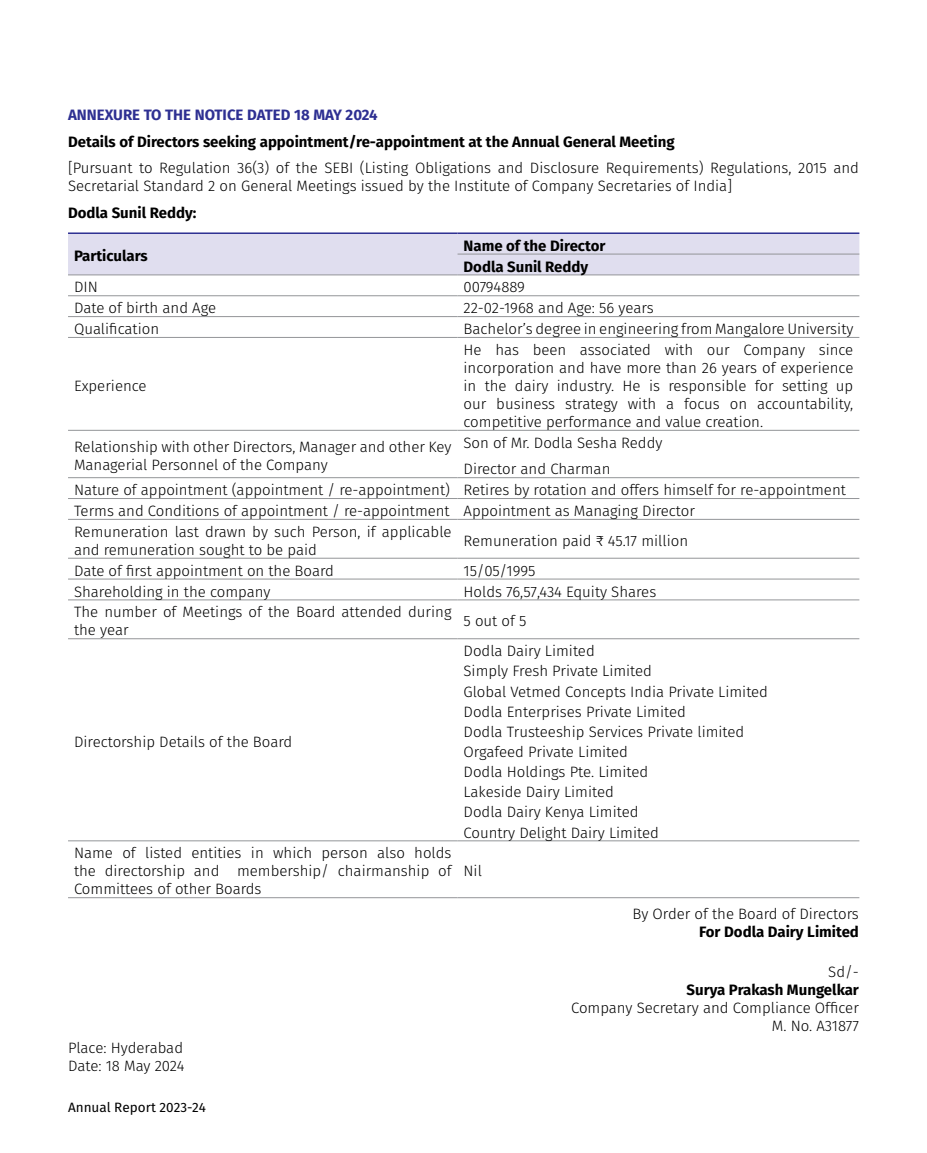
<style>
.page{position:relative;width:927px;height:1153px;background:#fff}
.page>*{position:absolute;margin:0;border:0;box-sizing:border-box;transform-origin:0 0}
.t1{font:300 15px/18px "Fira Sans";color:#000}
.t2{font:700 15px/20.9px "Fira Sans";color:#000}
.t3{font:700 15px "Fira Sans";color:#2e3092}
.t4{font:13.5px "Fira Sans";color:#000}
</style>
<div class="page">
<div style="left:68px;top:234px;width:791px;height:40px;background:#e0deef"></div>
<hr style="left:458px;top:254px;width:401px;height:1px;background:#939598">
<hr style="left:68px;top:897px;width:390px;height:1px;background:#939598">
<hr style="left:458px;top:897px;width:401px;height:1px;background:#939598">
<hr style="left:68px;top:232px;width:390px;height:2px;background:#2e3092">
<hr style="left:458px;top:232px;width:401px;height:2px;background:#2e3092">
<hr style="left:68px;top:274px;width:390px;height:1px;background:#939598">
<hr style="left:458px;top:274px;width:401px;height:1px;background:#939598">
<hr style="left:68px;top:295px;width:390px;height:1px;background:#939598">
<hr style="left:458px;top:295px;width:401px;height:1px;background:#939598">
<hr style="left:68px;top:316px;width:390px;height:1px;background:#939598">
<hr style="left:68px;top:337px;width:390px;height:1px;background:#939598">
<hr style="left:458px;top:316px;width:401px;height:1px;background:#939598">
<hr style="left:458px;top:337px;width:401px;height:1px;background:#939598">
<hr style="left:68px;top:430px;width:390px;height:1px;background:#939598">
<hr style="left:458px;top:430px;width:401px;height:1px;background:#939598">
<hr style="left:68px;top:477px;width:390px;height:1px;background:#939598">
<hr style="left:458px;top:477px;width:401px;height:1px;background:#939598">
<hr style="left:68px;top:498px;width:390px;height:1px;background:#939598">
<hr style="left:458px;top:498px;width:401px;height:1px;background:#939598">
<hr style="left:68px;top:519px;width:390px;height:1px;background:#939598">
<hr style="left:458px;top:519px;width:401px;height:1px;background:#939598">
<hr style="left:68px;top:558px;width:390px;height:1px;background:#939598">
<hr style="left:458px;top:558px;width:401px;height:1px;background:#939598">
<hr style="left:68px;top:578px;width:390px;height:1px;background:#939598">
<hr style="left:458px;top:578px;width:401px;height:1px;background:#939598">
<hr style="left:68px;top:599px;width:390px;height:1px;background:#939598">
<hr style="left:458px;top:599px;width:401px;height:1px;background:#939598">
<hr style="left:68px;top:638px;width:390px;height:1px;background:#939598">
<hr style="left:458px;top:638px;width:401px;height:1px;background:#939598">
<hr style="left:68px;top:840px;width:390px;height:1px;background:#939598">
<hr style="left:458px;top:840px;width:401px;height:1px;background:#939598">
<p class="t3" style="left:68px;top:102px;width:311px">ANNEXURE TO THE NOTICE DATED 18 MAY 2024</p>
<p class="t2" style="left:68px;top:130px;width:608px">Details of Directors seeking appointment/re-appointment at the Annual General Meeting</p>
<p class="t1" style="left:68px;top:159px;width:792px">[Pursuant to Regulation 36(3) of the SEBI (Listing Obligations and Disclosure Requirements) Regulations, 2015 and<br>Secretarial Standard 2 on General Meetings issued by the Institute of Company Secretaries of India]</p>
<p class="t2" style="left:68px;top:201px;width:130px">Dodla Sunil Reddy:</p>
<p class="t2" style="left:74px;top:244px;width:75px">Particulars</p>
<p class="t2" style="left:464px;top:234px;width:143px">Name of the Director<br>Dodla Sunil Reddy</p>
<p class="t1" style="left:74px;top:278px;width:25px">DIN</p>
<p class="t1" style="left:464px;top:278px;width:63px">00794889</p>
<p class="t1" style="left:74px;top:299px;width:144px">Date of birth and Age</p>
<p class="t1" style="left:464px;top:299px;width:192px">22-02-1968 and Age: 56 years</p>
<p class="t1" style="left:74px;top:320px;width:87px">Qualification</p>
<p class="t1" style="left:464px;top:320px;width:391px">Bachelor’s degree in engineering from Mangalore University</p>
<p class="t1" style="left:74px;top:376px;width:74px">Experience</p>
<p class="t1" style="left:464px;top:340px;width:391px;text-align:justify">He has been associated with our Company since incorporation and have more than 26 years of experience in the dairy industry. He is responsible for setting up our business strategy with a focus on accountability, competitive performance and value creation.</p>
<p class="t1" style="left:74px;top:437px;width:379px">Relationship with other Directors, Manager and other Key<br>Managerial Personnel of the Company</p>
<p class="t1" style="left:464px;top:429px;width:200px;line-height:26.5px">Son of Mr. Dodla Sesha Reddy<br>Director and Charman</p>
<p class="t1" style="left:74px;top:479px;width:773px;line-height:20.9px">Nature of appointment (appointment / re-appointment) Retires by rotation and offers himself for re-appointment<br>Terms and Conditions of appointment / re-appointment Appointment as Managing Director<br>Remuneration last drawn by such Person, if applicable</p>
<p class="t1" style="left:74px;top:540px;width:244px">and remuneration sought to be paid</p>
<p class="t1" style="left:464px;top:531px;width:226px">Remuneration paid ₹ 45.17 million</p>
<p class="t1" style="left:74px;top:561px;width:261px">Date of first appointment on the Board</p>
<p class="t1" style="left:464px;top:561px;width:74px">15/05/1995</p>
<p class="t1" style="left:74px;top:582px;width:198px">Shareholding in the company</p>
<p class="t1" style="left:464px;top:582px;width:194px">Holds 76,57,434 Equity Shares</p>
<p class="t1" style="left:74px;top:603px;width:379px">The number of Meetings of the Board attended during the year</p>
<p class="t1" style="left:464px;top:612px;width:64px">5 out of 5</p>
<p class="t1" style="left:74px;top:732px;width:220px">Directorship Details of the Board</p>
<p class="t1" style="left:74px;top:844px;width:379px;text-align:justify">Name of listed entities in which person also holds the directorship and membership/ chairmanship of Committees of other Boards</p>
<p class="t1" style="left:68px;top:1038px;width:118px">Place: Hyderabad<br>Date: 18 May 2024</p>
<p class="t4" style="left:68px;top:1096px;width:140px">Annual Report 2023-24</p>
<p class="t1" style="left:464px;top:641px;width:306px;line-height:20.1px">Dodla Dairy Limited<br>Simply Fresh Private Limited<br>Global Vetmed Concepts India Private Limited<br>Dodla Enterprises Private Limited<br>Dodla Trusteeship Services Private limited<br>Orgafeed Private Limited<br>Dodla Holdings Pte. Limited<br>Lakeside Dairy Limited<br>Dodla Dairy Kenya Limited<br>Country Delight Dairy Limited</p>
<p class="t1" style="left:464px;top:862px;width:20px">Nil</p>
<p class="t1" style="left:632px;top:904px;width:228px">By Order of the Board of Directors</p>
<p class="t2" style="left:699px;top:919px;width:161px">For Dodla Dairy Limited</p>
<p class="t1" style="left:828px;top:962px;width:32px">Sd/-</p>
<p class="t2" style="left:687px;top:978px;width:174px">Surya Prakash Mungelkar</p>
<p class="t1" style="left:571px;top:998px;width:289px;text-align:right">Company Secretary and Compliance Officer<br>M. No. A31877</p>
</div>
